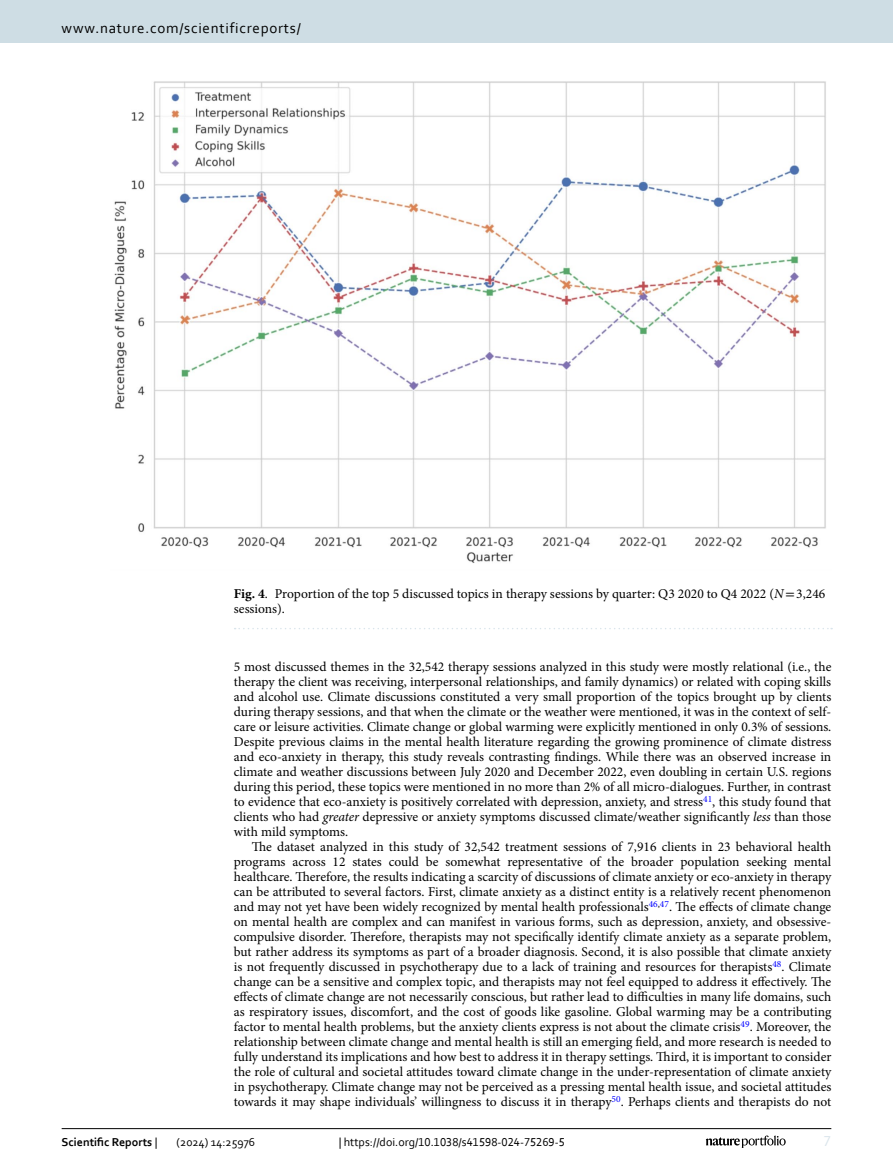
<style>
.page{position:relative;width:893px;height:1174px;background:#fff}
.page>*{position:absolute;margin:0;border:0;box-sizing:border-box;transform-origin:0 0}
.t1{font:15px "Corbel";letter-spacing:.05em;color:#000}
.t2{font:15px "Corbel";color:#d9e4eb}
.Body_Text_Indent{font:13.5px/15px "Minion Pro";letter-spacing:-.005em;color:#000;text-align:justify}
.Body_Text{font:13.5px/15px "Minion Pro";color:#000;text-align:justify}
.Figure_Caption{font:13.5px/15px "Minion Pro";color:#000}
.t3{font:12px "Corbel";color:#000}
.t4{font:700 12px "Corbel";color:#000}
.s1{font-weight:700}
.s2{font-style:italic}
.s3{font-family:"STIX"}
.s4{font-weight:400}
</style>
<div class="page">
<img style="left:114px;top:81px;width:712px;height:482px">
<svg style="left:235px;top:628px;width:597px;height:1px"></svg>
<hr style="left:62px;top:1128px;width:769px;height:1px;background:#000">
<svg style="left:706px;top:1135px;width:80px;height:12px"></svg>
<div style="left:0;top:0;width:893px;height:43px;background:#cedde4"></div>
<p class="t1" style="left:62px;top:18px;width:241px">www.nature.com/scientificreports/</p>
<p class="Figure_Caption" style="left:234px;top:586px;width:593px"><span class="s1">Fig. 4</span>. Proportion of the top 5 discussed topics in therapy sessions by quarter: Q3 2020 to Q4 2022 (<span class="s2">N</span><span class="s3">=</span>3,246 sessions).</p>
<p class="Body_Text" style="left:234px;top:659px;width:599px">5 most discussed themes in the 32,542 therapy sessions analyzed in this study were mostly relational (i.e., the therapy the client was receiving, interpersonal relationships, and family dynamics) or related with coping skills and alcohol use. Climate discussions constituted a very small proportion of the topics brought up by clients during therapy sessions, and that when the climate or the weather were mentioned, it was in the context of self&shy;care or leisure activities. Climate change or global warming were explicitly mentioned in only 0.3% of sessions.<br>Despite previous claims in the mental health literature regarding the growing prominence of climate distress and eco-anxiety in therapy, this study reveals contrasting findings. While there was an observed increase in climate and weather discussions between July 2020 and December 2022, even doubling in certain U.S. regions during this period, these topics were mentioned in no more than 2% of all micro-dialogues. Further, in contrast to evidence that eco-anxiety is positively correlated with depression, anxiety, and stress<sup>41</sup>, this study found that clients who had <span class="s2">greater</span> depressive or anxiety symptoms discussed climate/weather significantly <span class="s2">less</span> than those with mild symptoms.</p>
<p class="Body_Text_Indent" style="left:234px;top:839px;width:599px;text-indent:18px">The dataset analyzed in this study of 32,542 treatment sessions of 7,916 clients in 23 behavioral health programs across 12 states could be somewhat representative of the broader population seeking mental healthcare. Therefore, the results indicating a scarcity of discussions of climate anxiety or eco-anxiety in therapy can be attributed to several factors. First, climate anxiety as a distinct entity is a relatively recent phenomenon and may not yet have been widely recognized by mental health professionals<sup>46</sup><sup>,</sup><sup>47</sup>. The effects of climate change on mental health are complex and can manifest in various forms, such as depression, anxiety, and obsessive&shy;compulsive disorder. Therefore, therapists may not specifically identify climate anxiety as a separate problem, but rather address its symptoms as part of a broader diagnosis. Second, it is also possible that climate anxiety is not frequently discussed in psychotherapy due to a lack of training and resources for therapists<sup>48</sup>. Climate change can be a sensitive and complex topic, and therapists may not feel equipped to address it effectively. The effects of climate change are not necessarily conscious, but rather lead to difficulties in many life domains, such as respiratory issues, discomfort, and the cost of goods like gasoline. Global warming may be a contributing factor to mental health problems, but the anxiety clients express is not about the climate crisis<sup>49</sup>. Moreover, the relationship between climate change and mental health is still an emerging field, and more research is needed to fully understand its implications and how best to address it in therapy settings. Third, it is important to consider the role of cultural and societal attitudes toward climate change in the under-representation of climate anxiety in psychotherapy. Climate change may not be perceived as a pressing mental health issue, and societal attitudes towards it may shape individuals’ willingness to discuss it in therapy<sup>50</sup>. Perhaps clients and therapists do not</p>
<p class="t4" style="left:62px;top:1134px;width:97px">Scientific Reports <span class="s4">|</span></p>
<p class="t3" style="left:177px;top:1134px;width:80px">(2024) 14:25976</p>
<p class="t3" style="left:339px;top:1134px;width:228px">| https://doi.org/10.1038/s41598-024-75269-5</p>
<p class="t2" style="left:824px;top:1132px;width:9px">7</p>
</div>
